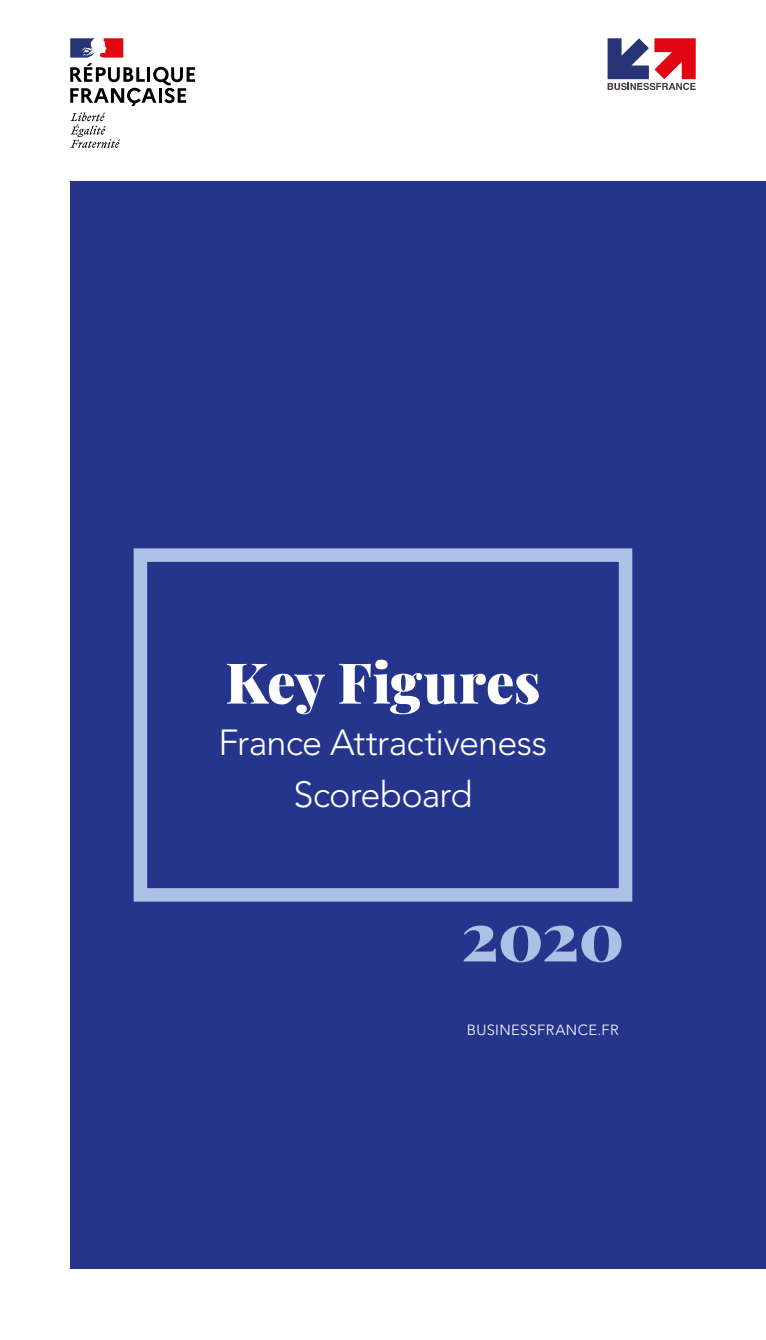
<style>
.page{position:relative;width:766px;height:1340px;background:#fff}
.page>*{position:absolute;margin:0;border:0;box-sizing:border-box;transform-origin:0 0}
.t1{font:900 67.27px "Playfair Display";color:#acc1e5}
.t2{font:900 56.25px "Playfair Display";color:#fff}
.t3{font:300 36px/51.8px "Avenir LT Std";letter-spacing:-.025em;color:#fff;text-align:center}
.t4{font:300 14.62px "Avenir LT Std";letter-spacing:.025em;color:#fff}
</style>
<div class="page">
<div style="left:0;top:0;width:765px;height:1317px;background:#26358c"></div>
<div style="left:57px;top:0;width:708px;height:181px;background:#fff"></div>
<div style="left:0;top:1269px;width:765px;height:70px;background:#fff"></div>
<div style="left:0;top:0;width:69px;height:1339px;background:#fff"></div>
<svg style="left:607px;top:38px;width:88px;height:52px"></svg>
<svg style="left:70px;top:112px;width:50px;height:36px"></svg>
<svg style="left:70px;top:38px;width:125px;height:68px"></svg>
<div style="left:134px;top:548px;width:498px;height:353px;border:14px solid #acc1e5"></div>
<h2 class="t2" style="left:225px;top:638px;width:316px">Key Figures</h2>
<p class="t3" style="left:218px;top:717px;width:330px">France Attractiveness<br>Scoreboard</p>
<h1 class="t1" style="left:461px;top:883px;width:164px">2020</h1>
<p class="t4" style="left:466px;top:1021px;width:153px">BUSINESSFRANCE.FR</p>
</div>
